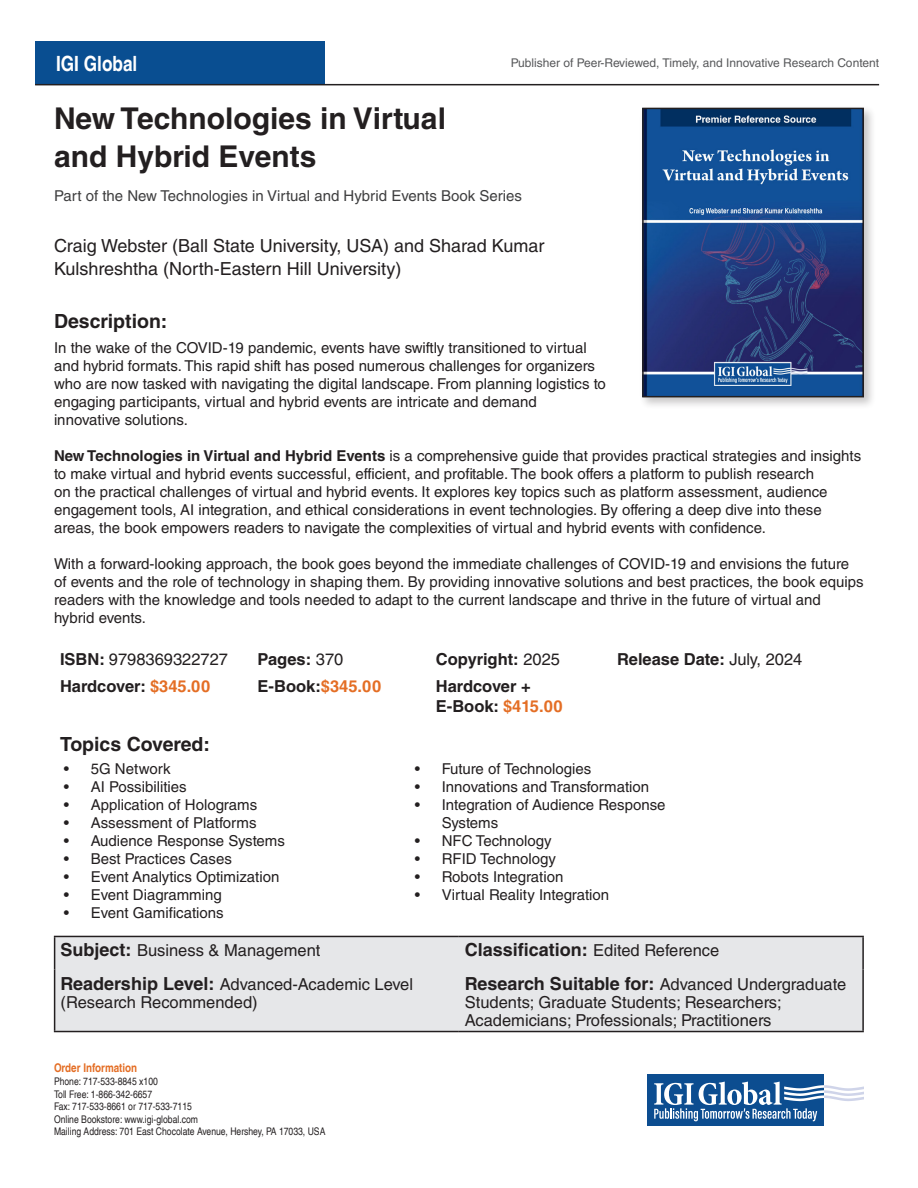
<style>
.page{position:relative;width:918px;height:1188px;background:#fff}
.page>*{position:absolute;margin:0;border:0;box-sizing:border-box;transform-origin:0 0}
.t1{font:700 30px/37.5px "Helvetica LT Std";color:#231f20}
.t2{font:700 condensed 21px "Helvetica LT";color:#fff}
.Description_2{font:700 19.5px "Helvetica LT Std";color:#231f20}
.Description_1{font:700 19.5px "Helvetica LT Std";color:#231f20}
.ISBN{font:18px/22.5px "Helvetica LT Std";color:#231f20}
.Description_2-2{font:700 18px "Helvetica LT Std";color:#231f20}
.Description_2-3{font:16.5px/18px "Helvetica LT Std";color:#231f20}
.Description_2-4{font:700 16.5px/19.8px "Helvetica LT Std";color:#231f20}
.Description_1-2{font:700 16.5px "Helvetica LT Std";color:#231f20}
.Description_2-5{font:15px/18px "Helvetica LT Std";color:#231f20}
.ISBN-2{font:15px "Helvetica LT Std";color:#3e3e3f}
.t3{font:12px "Helvetica LT Std";color:#57585a}
.t4{font:700 condensed 12px "Helvetica LT";color:#e46e25}
.t5{font:condensed 10.5px/12.6px "Helvetica LT";color:#231f20}
.s1{font-weight:700}
.s2{font-weight:400}
.s3{color:#e46e25}
.s4{font-weight:700;font-size:18px}
.s5{font-weight:400;font-size:16.5px}
</style>
<div class="page">
<div style="left:35px;top:41px;width:290px;height:44px;background:#094e91"></div>
<svg style="left:647px;top:1125px;width:177px;height:1px"></svg>
<div style="left:647px;top:1074px;width:177px;height:51px;background:#0c4d90"></div>
<svg style="left:654px;top:1082px;width:210px;height:39px"></svg>
<hr style="left:35px;top:84px;width:844px;height:1px;background:#231f20">
<div style="left:639px;top:105px;width:237px;height:305px;background:#231f20;opacity:.25"></div>
<img style="left:645px;top:111px;width:216px;height:283px">
<div style="left:642px;top:108px;width:222px;height:289px;border:2px solid #231f20"></div>
<div style="left:55px;top:937px;width:807px;height:94px;background:#e6e7e9"></div>
<hr style="left:54px;top:936px;width:405px;height:1px;background:#231f20">
<hr style="left:54px;top:937px;width:1px;height:33px;background:#231f20">
<hr style="left:459px;top:936px;width:405px;height:1px;background:#231f20">
<hr style="left:862px;top:937px;width:2px;height:33px;background:#231f20">
<hr style="left:54px;top:970px;width:1px;height:61px;background:#231f20">
<hr style="left:862px;top:970px;width:2px;height:61px;background:#231f20">
<hr style="left:54px;top:1031px;width:405px;height:1px;background:#231f20">
<hr style="left:459px;top:1031px;width:405px;height:1px;background:#231f20">
<p class="t2" style="left:56px;top:50px;width:83px">IGI Global</p>
<p class="t3" style="left:511px;top:56px;width:370px">Publisher of Peer-Reviewed, Timely, and Innovative Research Content</p>
<p class="t1" style="left:54px;top:99px;width:394px">New Technologies in Virtual and Hybrid Events</p>
<p class="ISBN-2" style="left:54px;top:187px;width:470px">Part of the New Technologies in Virtual and Hybrid Events Book Series</p>
<p class="ISBN" style="left:54px;top:235px;width:492px">Craig Webster (Ball State University, USA) and Sharad Kumar<br>Kulshreshtha (North-Eastern Hill University)</p>
<p class="Description_1" style="left:54px;top:309px;width:115px">Description:</p>
<p class="Description_2-5" style="left:54px;top:338px;width:553px">In the wake of the COVID-19 pandemic, events have swiftly transitioned to virtual and hybrid formats. This rapid shift has posed numerous challenges for organizers who are now tasked with navigating the digital landscape. From planning logistics to engaging participants, virtual and hybrid events are intricate and demand innovative solutions.</p>
<p class="Description_2-5" style="left:54px;top:446px;width:809px"><span class="s1">New Technologies in Virtual and Hybrid Events</span> is a comprehensive guide that provides practical strategies and insights to make virtual and hybrid events successful, efficient, and profitable. The book offers a platform to publish research<br>on the practical challenges of virtual and hybrid events. It explores key topics such as platform assessment, audience engagement tools, AI integration, and ethical considerations in event technologies. By offering a deep dive into these areas, the book empowers readers to navigate the complexities of virtual and hybrid events with confidence.</p>
<p class="Description_2-5" style="left:54px;top:554px;width:811px">With a forward-looking approach, the book goes beyond the immediate challenges of COVID-19 and envisions the future of events and the role of technology in shaping them. By providing innovative solutions and best practices, the book equips readers with the knowledge and tools needed to adapt to the current landscape and thrive in the future of virtual and hybrid events.</p>
<p class="Description_2-3" style="left:60px;top:650px;width:170px"><span class="s1">ISBN:</span> 9798369322727</p>
<p class="Description_1-2" style="left:258px;top:649px;width:87px">Pages: <span class="s2">370</span></p>
<p class="Description_1-2" style="left:436px;top:649px;width:126px">Copyright: <span class="s2">2025</span></p>
<p class="Description_1-2" style="left:617px;top:649px;width:187px">Release Date: <span class="s2">July, 2024</span></p>
<p class="Description_2-4" style="left:60px;top:676px;width:152px">Hardcover: <span class="s3">$345.00</span></p>
<p class="Description_2-4" style="left:258px;top:676px;width:125px">E-Book:<span class="s3">$345.00</span></p>
<p class="Description_2-4" style="left:436px;top:676px;width:128px">Hardcover +<br>E-Book: <span class="s3">$415.00</span></p>
<p class="Description_2" style="left:60px;top:732px;width:152px">Topics Covered:</p>
<p class="Description_2-5" style="left:64px;top:760px;width:108px">• 5G Network</p>
<p class="Description_2-5" style="left:64px;top:778px;width:124px">• AI Possibilities</p>
<p class="Description_2-5" style="left:64px;top:796px;width:195px">• Application of Holograms</p>
<p class="Description_2-5" style="left:64px;top:814px;width:194px">• Assessment of Platforms</p>
<p class="Description_2-5" style="left:64px;top:832px;width:223px">• Audience Response Systems</p>
<p class="Description_2-5" style="left:64px;top:850px;width:170px">• Best Practices Cases</p>
<p class="Description_2-5" style="left:64px;top:868px;width:217px">• Event Analytics Optimization</p>
<p class="Description_2-5" style="left:64px;top:886px;width:160px">• Event Diagramming</p>
<p class="Description_2-5" style="left:64px;top:904px;width:162px">• Event Gamifications</p>
<p class="Description_2-5" style="left:415px;top:760px;width:178px">• Future of Technologies</p>
<p class="Description_2-5" style="left:415px;top:778px;width:236px">• Innovations and Transformation</p>
<p class="Description_2-5" style="left:442px;top:796px;width:225px;text-indent:-27px">• Integration of Audience Response<br>Systems</p>
<p class="Description_2-5" style="left:415px;top:832px;width:138px">• NFC Technology</p>
<p class="Description_2-5" style="left:415px;top:850px;width:143px">• RFID Technology</p>
<p class="Description_2-5" style="left:415px;top:868px;width:150px">• Robots Integration</p>
<p class="Description_2-5" style="left:415px;top:886px;width:196px">• Virtual Reality Integration</p>
<p class="Description_2-3" style="left:61px;top:942px;width:261px"><span class="s4">Subject:</span> Business &amp; Management</p>
<p class="Description_2-2" style="left:465px;top:939px;width:256px">Classification: <span class="s5">Edited Reference</span></p>
<p class="Description_2-3" style="left:61px;top:975px;width:354px"><span class="s4">Readership Level:</span> Advanced-Academic Level (Research Recommended)</p>
<p class="Description_2-3" style="left:465px;top:975px;width:383px"><span class="s4">Research Suitable for:</span> Advanced Undergraduate<br>Students; Graduate Students; Researchers;<br>Academicians; Professionals; Practitioners</p>
<p class="t4" style="left:54px;top:1061px;width:85px">Order Information</p>
<p class="t5" style="left:54px;top:1075px;width:273px">Phone: 717-533-8845 x100<br>Toll Free: 1-866-342-6657<br>Fax: 717-533-8661 or 717-533-7115<br>Online Bookstore: www.igi-global.com<br>Mailing Address: 701 East Chocolate Avenue, Hershey, PA 17033, USA</p>
</div>
